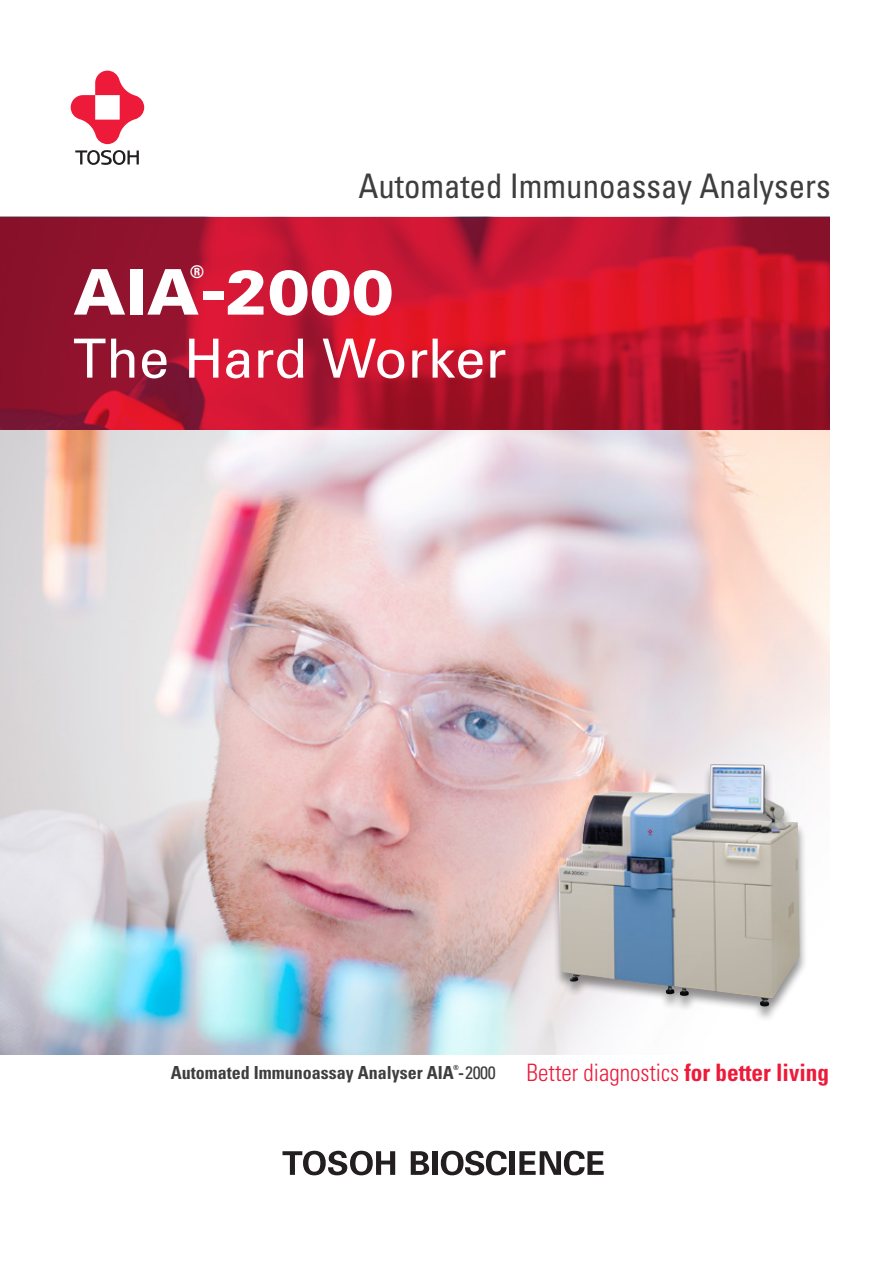
<style>
.page{position:relative;width:893px;height:1263px;background:#fff}
.page>*{position:absolute;margin:0;border:0;box-sizing:border-box;transform-origin:0 0}
.t1{font:900 63px "Univers";color:#fff}
.t2{font:54px "Univers";color:#fff}
.t3{font:condensed 33.9px "Univers";color:#3e3e3f}
.t4{font:300 condensed 24px "Univers";color:#ed1a3a}
.t5{font:700 condensed 18px "Univers";color:#3e3e3f}
.t6{font:700 condensed 17.55px "Univers";color:#fff}
.t7{font:700 condensed 7.05px "Univers";color:#3e3e3f}
.s1{font-size:72px}
.s2{font-weight:400}
.s3{font-weight:700}
</style>
<div class="page">
<img style="left:0;top:429px;width:829px;height:625px">
<svg style="left:71px;top:71px;width:73px;height:94px"></svg>
<svg style="left:282px;top:1151px;width:113px;height:24px"></svg>
<svg style="left:411px;top:1151px;width:18px;height:24px"></svg>
<div style="left:432px;top:1151px;width:5px;height:24px;background:#231f20"></div>
<div style="left:510px;top:1151px;width:5px;height:24px;background:#231f20"></div>
<svg style="left:441px;top:1151px;width:66px;height:24px"></svg>
<svg style="left:519px;top:1151px;width:85px;height:24px"></svg>
<div style="left:551px;top:764px;width:257px;height:258px;background:#231f20;opacity:.5"></div>
<img style="left:559px;top:764px;width:241px;height:243px">
<img style="left:0;top:217px;width:829px;height:212px">
<p class="t3" style="left:358px;top:164px;width:474px">Automated Immunoassay Analysers</p>
<p class="t6" style="left:190px;top:261px;width:16px">®</p>
<p class="t1" style="left:73px;top:253px;width:322px">AIA<span class="s1">-</span>2000</p>
<p class="t2" style="left:73px;top:325px;width:435px">The Hard Worker</p>
<p class="t7" style="left:453px;top:1063px;width:7px">®</p>
<p class="t5" style="left:171px;top:1061px;width:326px">Automated Immunoassay Analyser AIA -<span class="s2">2000</span></p>
<p class="t4" style="left:527px;top:1058px;width:304px">Better diagnostics <span class="s3">for better living</span></p>
</div>
